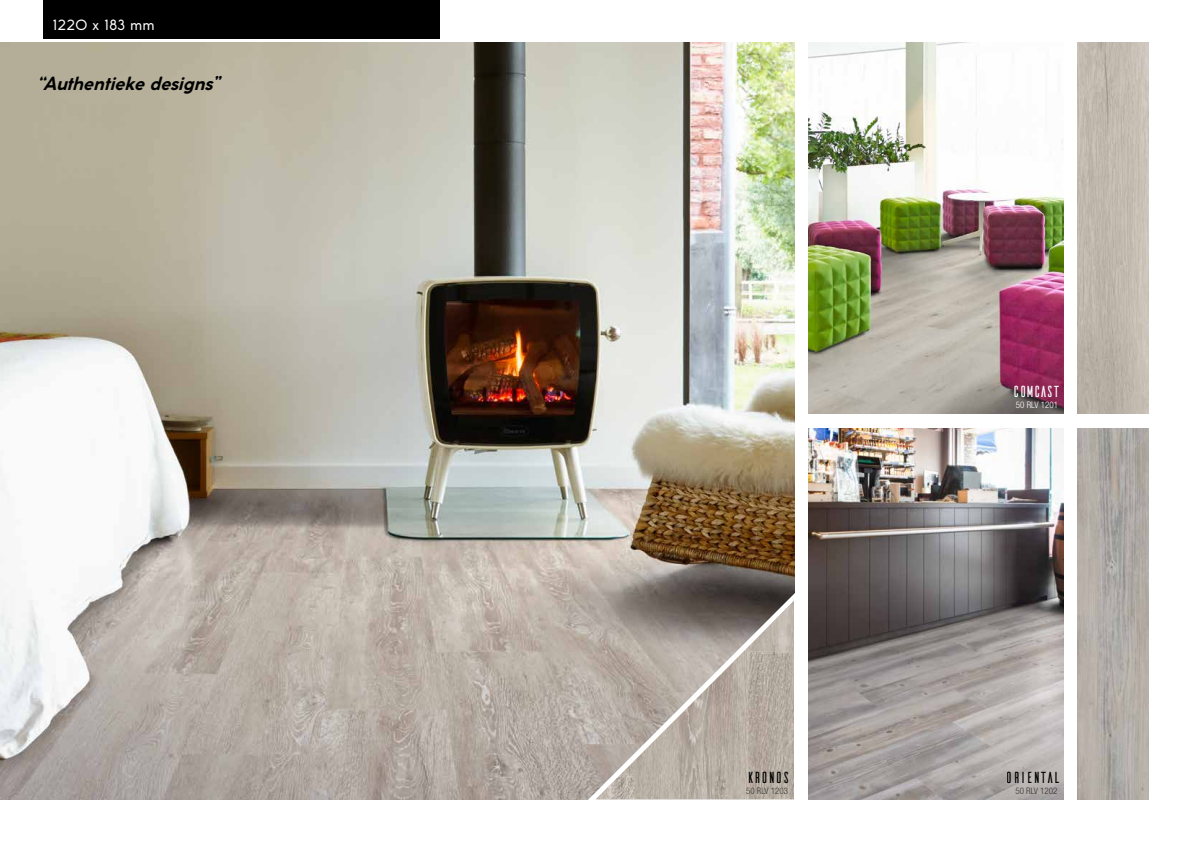
<style>
.page{position:relative;width:1191px;height:842px;background:#fff}
.page>*{position:absolute;margin:0;border:0;box-sizing:border-box;transform-origin:0 0}
.t1{font:italic 700 18px "Coco Gothic";color:#000}
.t2{font:16px "Ailerons";letter-spacing:-.15em;color:#000}
.t3{font:16px "Ailerons";letter-spacing:-.175em;color:#fff}
.t4{font:14px "Coco Gothic";letter-spacing:.025em;color:#fff}
.t5{font:300 condensed 9px "Helvetica Neue LT Std";color:#4a4a49}
.t6{font:300 condensed 9px "Helvetica Neue LT Std";color:#fff}
</style>
<div class="page">
<img style="left:0;top:43px;width:794px;height:756px">
<svg style="left:577px;top:583px;width:218px;height:217px;background:#aaa199"></svg>
<img style="left:808px;top:43px;width:255px;height:371px">
<img style="left:808px;top:428px;width:255px;height:371px">
<img style="left:1077px;top:43px;width:71px;height:371px">
<img style="left:1077px;top:428px;width:71px;height:371px">
<div style="left:43px;top:0;width:396px;height:38px;background:#000"></div>
<p class="t4" style="left:52px;top:14px;width:104px">1220 x 183 mm</p>
<p class="t1" style="left:36px;top:70px;width:192px">“Authentiekedesigns”</p>
<p class="t2" style="left:745px;top:770px;width:47px">KRONOS</p>
<p class="t5" style="left:746px;top:785px;width:44px">50 RLV 1203</p>
<p class="t3" style="left:1011px;top:384px;width:51px">COMCAST</p>
<p class="t6" style="left:1016px;top:400px;width:44px">50 RLV 1201</p>
<p class="t2" style="left:1005px;top:770px;width:58px">ORIENTAL</p>
<p class="t5" style="left:1015px;top:785px;width:44px">50 RLV 1202</p>
</div>
